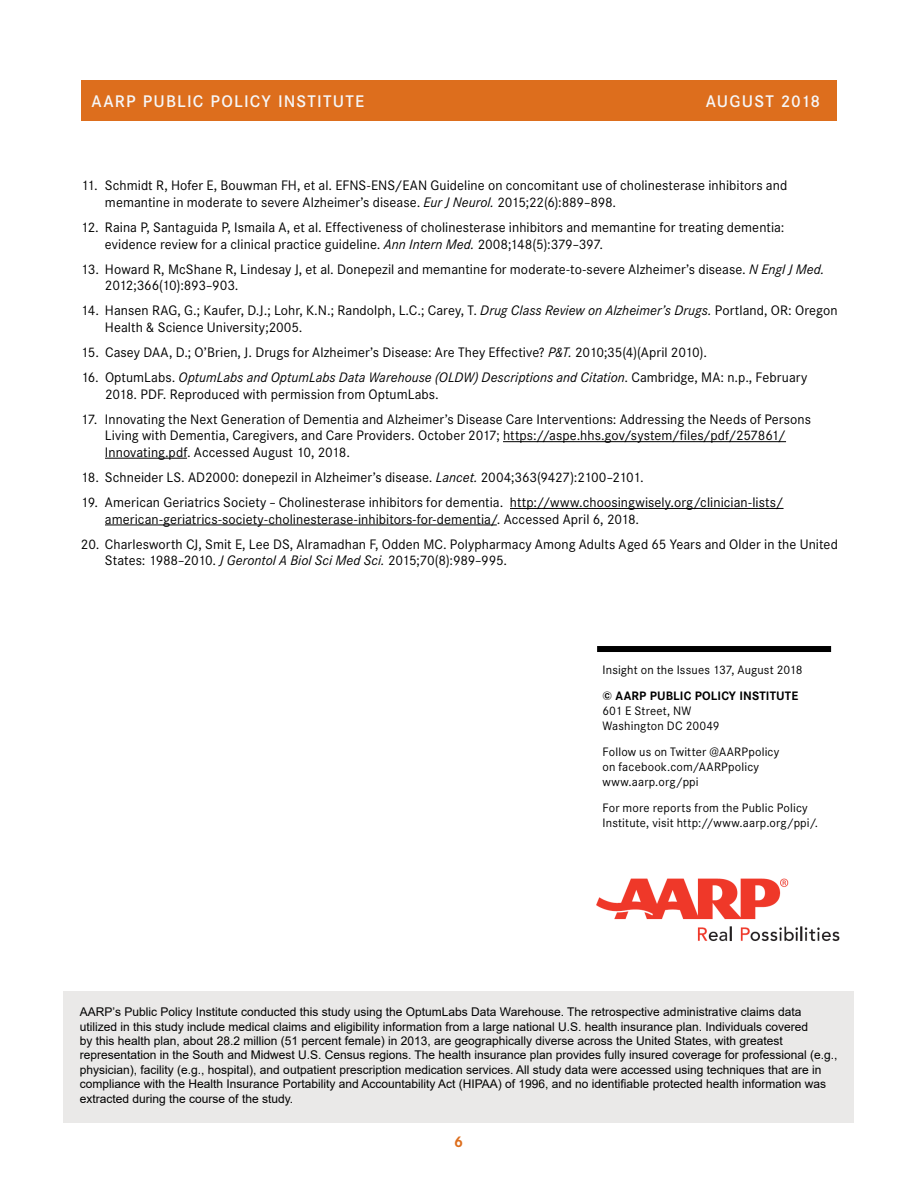
<style>
.page{position:relative;width:918px;height:1188px;background:#fff}
.page>*{position:absolute;margin:0;border:0;box-sizing:border-box;transform-origin:0 0}
.t1{font:500 16.5px "Corporate S";letter-spacing:.07em;color:#f6f6f7}
.t2{font:700 15px "Corporate S";color:#dd6e1d}
.t3{font:13.5px/16.5px "Corporate S";letter-spacing:.005em;color:#000}
.t4{font:12px/14.4px "Arial";color:#000}
.t5{font:12px/15px "Corporate S";letter-spacing:.015em;color:#000}
.t6{font:700 12px "Corporate S";letter-spacing:.01em;color:#000}
.s1{font-style:italic}
</style>
<div class="page">
<div style="left:81px;top:81px;width:756px;height:40px;background:#dd6e1d"></div>
<div style="left:597px;top:646px;width:234px;height:6px;background:#000"></div>
<div style="left:64px;top:991px;width:790px;height:132px;background:#eae9e8"></div>
<hr style="left:503px;top:441px;width:283px;height:1px;background:#000">
<hr style="left:105px;top:458px;width:82px;height:1px;background:#000">
<hr style="left:510px;top:508px;width:274px;height:1px;background:#000">
<hr style="left:105px;top:525px;width:392px;height:1px;background:#000">
<img style="left:596px;top:878px;width:244px;height:63px">
<p class="t1" style="left:91px;top:91px;width:274px">AARP PUBLIC POLICY INSTITUTE</p>
<p class="t1" style="left:706px;top:91px;width:116px">AUGUST 2018</p>
<p class="t3" style="left:105px;top:178px;width:684px;text-indent:-24px">11. Schmidt R, Hofer E, Bouwman FH, et al. EFNS-ENS/EAN Guideline on concomitant use of cholinesterase inhibitors and memantine in moderate to severe Alzheimer’s disease. <span class="s1">Eur J Neurol.</span> 2015;22(6):889–898.</p>
<p class="t3" style="left:105px;top:219px;width:681px;text-indent:-24px">12. Raina P, Santaguida P, Ismaila A, et al. Effectiveness of cholinesterase inhibitors and memantine for treating dementia: evidence review for a clinical practice guideline. <span class="s1">Ann Intern Med.</span> 2008;148(5):379–397.</p>
<p class="t3" style="left:105px;top:261px;width:721px;text-indent:-24px">13. Howard R, McShane R, Lindesay J, et al. Donepezil and memantine for moderate-to-severe Alzheimer’s disease. <span class="s1">N Engl J Med.<br></span>2012;366(10):893–903.</p>
<p class="t3" style="left:105px;top:303px;width:734px;text-indent:-24px">14. Hansen RAG, G.; Kaufer, D.J.; Lohr, K.N.; Randolph, L.C.; Carey, T. <span class="s1">Drug Class Review on Alzheimer’s Drugs.</span> Portland, OR: Oregon<br>Health &amp; Science University;2005.</p>
<p class="t3" style="left:81px;top:344px;width:628px">15. Casey DAA, D.; O’Brien, J. Drugs for Alzheimer’s Disease: Are They Effective? <span class="s1">P&amp;T.</span> 2010;35(4)(April 2010).</p>
<p class="t3" style="left:105px;top:369px;width:704px;text-indent:-24px">16. OptumLabs. <span class="s1">OptumLabs and OptumLabs Data Warehouse (OLDW) Descriptions and Citation</span>. Cambridge, MA: n.p., February<br>2018. PDF. Reproduced with permission from OptumLabs.</p>
<p class="t3" style="left:105px;top:411px;width:708px;text-indent:-24px">17. Innovating the Next Generation of Dementia and Alzheimer’s Disease Care Interventions: Addressing the Needs of Persons<br>Living with Dementia, Caregivers, and Care Providers. October 2017; https://aspe.hhs.gov/system/fles/pdf/257861/<br>Innovating.pdf. Accessed August 10, 2018.</p>
<p class="t3" style="left:81px;top:469px;width:564px">18. Schneider LS. AD2000: donepezil in Alzheimer’s disease. <span class="s1">Lancet.</span> 2004;363(9427):2100–2101.</p>
<p class="t3" style="left:105px;top:494px;width:680px;text-indent:-24px">19. American Geriatrics Society – Cholinesterase inhibitors for dementia. http://www.choosingwisely.org/clinician-lists/ american-geriatrics-society-cholinesterase-inhibitors-for-dementia/. Accessed April 6, 2018.</p>
<p class="t3" style="left:105px;top:536px;width:735px;text-indent:-24px">20. Charlesworth CJ, Smit E, Lee DS, Alramadhan F, Odden MC. Polypharmacy Among Adults Aged 65 Years and Older in the United<br>States: 1988–2010. <span class="s1">J Gerontol A Biol Sci Med Sci.</span> 2015;70(8):989–995.</p>
<p class="t5" style="left:602px;top:663px;width:202px">Insight on the Issues 137, August 2018</p>
<p class="t6" style="left:602px;top:689px;width:197px">© AARP PUBLIC POLICY INSTITUTE</p>
<p class="t5" style="left:602px;top:704px;width:91px">601 E Street, NW</p>
<p class="t5" style="left:602px;top:719px;width:119px">Washington DC 20049</p>
<p class="t5" style="left:602px;top:744px;width:178px">Follow us on Twitter @AARPpolicy</p>
<p class="t5" style="left:602px;top:759px;width:158px">on facebook.com/AARPpolicy</p>
<p class="t5" style="left:602px;top:774px;width:98px">www.aarp.org/ppi</p>
<p class="t5" style="left:602px;top:800px;width:217px">For more reports from the Public Policy<br>Institute, visit http://www.aarp.org/ppi/.</p>
<p class="t4" style="left:80px;top:1005px;width:759px">AARP’s Public Policy Institute conducted this study using the OptumLabs Data Warehouse. The retrospective administrative claims data utilized in this study include medical claims and eligibility information from a large national U.S. health insurance plan. Individuals covered<br>by this health plan, about 28.2 million (51 percent female) in 2013, are geographically diverse across the United States, with greatest representation in the South and Midwest U.S. Census regions. The health insurance plan provides fully insured coverage for professional (e.g., physician), facility (e.g., hospital), and outpatient prescription medication services. All study data were accessed using techniques that are in compliance with the Health Insurance Portability and Accountability Act (HIPAA) of 1996, and no identifiable protected health information was extracted during the course of the study.</p>
<p class="t2" style="left:454px;top:1133px;width:11px">6</p>
</div>
